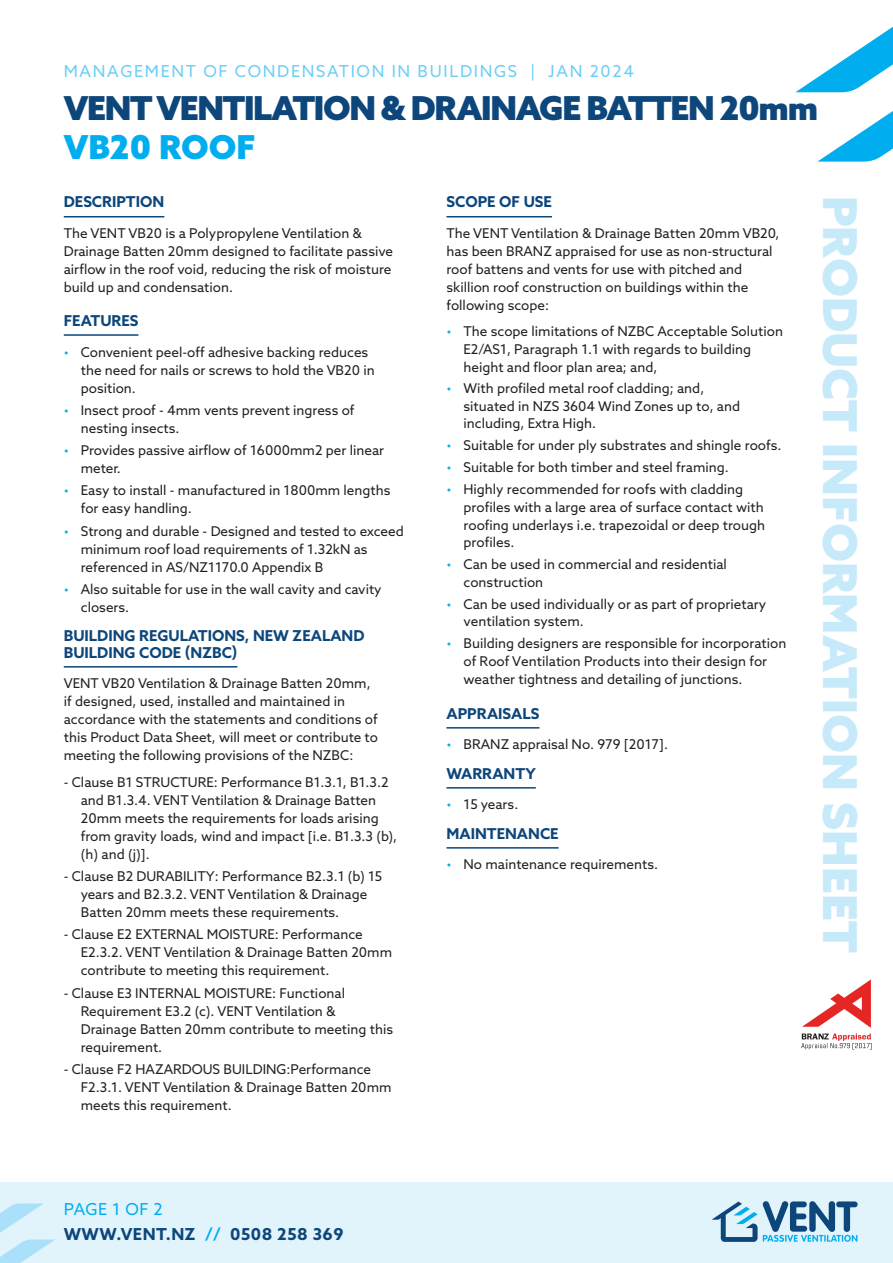
<style>
.page{position:relative;width:893px;height:1263px;background:#fff}
.page>*{position:absolute;margin:0;border:0;box-sizing:border-box;transform-origin:0 0}
.t1{font:900 46.8px "Azo Sans";color:#c6eafa}
.t2{font:900 33px "Azo Sans";letter-spacing:-.04em;color:#0d467b}
.t3{font:900 33px "Azo Sans";color:#00aeef}
.t4{font:16.5px "Azo Sans";letter-spacing:.1em;color:#6bcff6}
.t5{font:700 16.5px/25px "Azo Sans";letter-spacing:.03em;color:#0d467b}
.t6{font:700 15px/16.5px "Azo Sans";color:#0d467b}
.t7{font:13.5px/18px "Azo Sans";color:#231f20}
.s1{color:#00aeef}
.s2{font-weight:400;color:#00aeef}
</style>
<div class="page">
<svg style="left:795px;top:26px;width:98px;height:136px"></svg>
<div style="left:0;top:1182px;width:893px;height:81px;background:#e1f4fc"></div>
<svg style="left:0;top:1203px;width:55px;height:60px"></svg>
<svg style="left:711px;top:1201px;width:146px;height:41px"></svg>
<svg style="left:801px;top:979px;width:71px;height:70px"></svg>
<hr style="left:64px;top:216px;width:100px;height:1px;background:#0d467b">
<hr style="left:64px;top:334px;width:74px;height:2px;background:#0d467b">
<hr style="left:64px;top:666px;width:173px;height:1px;background:#0d467b">
<hr style="left:446px;top:216px;width:106px;height:1px;background:#0d467b">
<hr style="left:446px;top:727px;width:93px;height:1px;background:#0d467b">
<hr style="left:446px;top:787px;width:90px;height:1px;background:#0d467b">
<hr style="left:446px;top:847px;width:113px;height:2px;background:#0d467b">
<p class="t4" style="left:64px;top:60px;width:572px">MANAGEMENT OF CONDENSATION IN BUILDINGS | JAN 2024</p>
<h2 class="t2" style="left:64px;top:86px;width:756px">VENT VENTILATION &amp; DRAINAGE BATTEN 20mm</h2>
<h2 class="t3" style="left:64px;top:125px;width:193px">VB20 ROOF</h2>
<p class="t6" style="left:64px;top:194px;width:102px">DESCRIPTION</p>
<p class="t7" style="left:64px;top:224px;width:331px">The VENT VB20 is a Polypropylene Ventilation &amp; Drainage Batten 20mm designed to facilitate passive airflow in the roof void, reducing the risk of moisture build up and condensation.</p>
<p class="t6" style="left:64px;top:312px;width:76px">FEATURES</p>
<p class="t7" style="left:81px;top:342px;width:295px;text-indent:-17px"><span class="s1">•</span> Convenient peel-off adhesive backing reduces the need for nails or screws to hold the VB20 in position.</p>
<p class="t7" style="left:81px;top:401px;width:275px;text-indent:-17px"><span class="s1">•</span> Insect proof - 4mm vents prevent ingress of nesting insects.</p>
<p class="t7" style="left:81px;top:441px;width:305px;text-indent:-17px"><span class="s1">•</span> Provides passive airflow of 16000mm2 per linear meter.</p>
<p class="t7" style="left:81px;top:481px;width:311px;text-indent:-17px"><span class="s1">•</span> Easy to install - manufactured in 1800mm lengths for easy handling.</p>
<p class="t7" style="left:81px;top:521px;width:325px;text-indent:-17px"><span class="s1">•</span> Strong and durable - Designed and tested to exceed minimum roof load requirements of 1.32kN as referenced in AS/NZ1170.0 Appendix B</p>
<p class="t7" style="left:81px;top:580px;width:302px;text-indent:-17px"><span class="s1">•</span> Also suitable for use in the wall cavity and cavity closers.</p>
<p class="t6" style="left:64px;top:627px;width:302px">BUILDING REGULATIONS, NEW ZEALAND<br>BUILDING CODE (NZBC)</p>
<p class="t7" style="left:64px;top:674px;width:316px">VENT VB20 Ventilation &amp; Drainage Batten 20mm, if designed, used, installed and maintained in accordance with the statements and conditions of this Product Data Sheet, will meet or contribute to meeting the following provisions of the NZBC:</p>
<p class="t7" style="left:81px;top:773px;width:318px;text-indent:-17px">- Clause B1 STRUCTURE: Performance B1.3.1, B1.3.2 and B1.3.4. VENT Ventilation &amp; Drainage Batten 20mm meets the requirements for loads arising from gravity loads, wind and impact [i.e. B1.3.3 (b), (h) and (j)].</p>
<p class="t7" style="left:81px;top:867px;width:303px;text-indent:-17px">- Clause B2 DURABILITY: Performance B2.3.1 (b) 15 years and B2.3.2. VENT Ventilation &amp; Drainage<br>Batten 20mm meets these requirements.</p>
<p class="t7" style="left:81px;top:925px;width:313px;text-indent:-17px">- Clause E2 EXTERNAL MOISTURE: Performance<br>E2.3.2. VENT Ventilation &amp; Drainage Batten 20mm contribute to meeting this requirement.</p>
<p class="t7" style="left:81px;top:983px;width:314px;text-indent:-17px">- Clause E3 INTERNAL MOISTURE: Functional Requirement E3.2 (c). VENT Ventilation &amp; Drainage Batten 20mm contribute to meeting this requirement.</p>
<p class="t7" style="left:81px;top:1060px;width:312px;text-indent:-17px">- Clause F2 HAZARDOUS BUILDING:Performance<br>F2.3.1. VENT Ventilation &amp; Drainage Batten 20mm meets this requirement.</p>
<p class="t6" style="left:446px;top:194px;width:107px">SCOPE OF USE</p>
<p class="t7" style="left:446px;top:224px;width:335px">The VENT Ventilation &amp; Drainage Batten 20mm VB20, has been BRANZ appraised for use as non-structural roof battens and vents for use with pitched and skillion roof construction on buildings within the following scope:</p>
<p class="t7" style="left:463px;top:322px;width:321px;text-indent:-17px"><span class="s1">•</span> The scope limitations of NZBC Acceptable Solution<br>E2/AS1, Paragraph 1.1 with regards to building height and floor plan area; and,</p>
<p class="t7" style="left:463px;top:379px;width:278px;line-height:17.5px;text-indent:-17px"><span class="s1">•</span> With profiled metal roof cladding; and, situated in NZS 3604 Wind Zones up to, and including, Extra High.</p>
<p class="t7" style="left:446px;top:436px;width:336px"><span class="s1">•</span> Suitable for under ply substrates and shingle roofs.</p>
<p class="t7" style="left:446px;top:458px;width:284px"><span class="s1">•</span> Suitable for both timber and steel framing.</p>
<p class="t7" style="left:463px;top:481px;width:303px;line-height:17.5px;text-indent:-17px"><span class="s1">•</span> Highly recommended for roofs with cladding profiles with a large area of surface contact with roofing underlays i.e. trapezoidal or deep trough profiles.</p>
<p class="t7" style="left:463px;top:555px;width:265px;text-indent:-17px"><span class="s1">•</span> Can be used in commercial and residential construction</p>
<p class="t7" style="left:463px;top:595px;width:304px;line-height:17.5px;text-indent:-17px"><span class="s1">•</span> Can be used individually or as part of proprietary ventilation system.</p>
<p class="t7" style="left:463px;top:634px;width:324px;text-indent:-17px"><span class="s1">•</span> Building designers are responsible for incorporation of Roof Ventilation Products into their design for weather tightness and detailing of junctions.</p>
<p class="t6" style="left:446px;top:705px;width:94px">APPRAISALS</p>
<p class="t7" style="left:446px;top:735px;width:223px"><span class="s1">•</span> BRANZ appraisal No. 979 [2017].</p>
<p class="t6" style="left:446px;top:765px;width:91px">WARRANTY</p>
<p class="t7" style="left:446px;top:795px;width:73px"><span class="s1">•</span> 15 years.</p>
<p class="t6" style="left:446px;top:825px;width:114px">MAINTENANCE</p>
<p class="t7" style="left:446px;top:855px;width:213px"><span class="s1">•</span> No maintenance requirements.</p>
<h1 class="t1" style="left:871px;top:196px;width:758px;rotate:90deg">PRODUCT INFORMATION SHEET</h1>
<p class="t5" style="left:64px;top:1196px;width:281px"><span class="s2">PAGE 1 OF 2<br></span>WWW.VENT.NZ <span class="s1">//</span> 0508 258 369</p>
</div>
